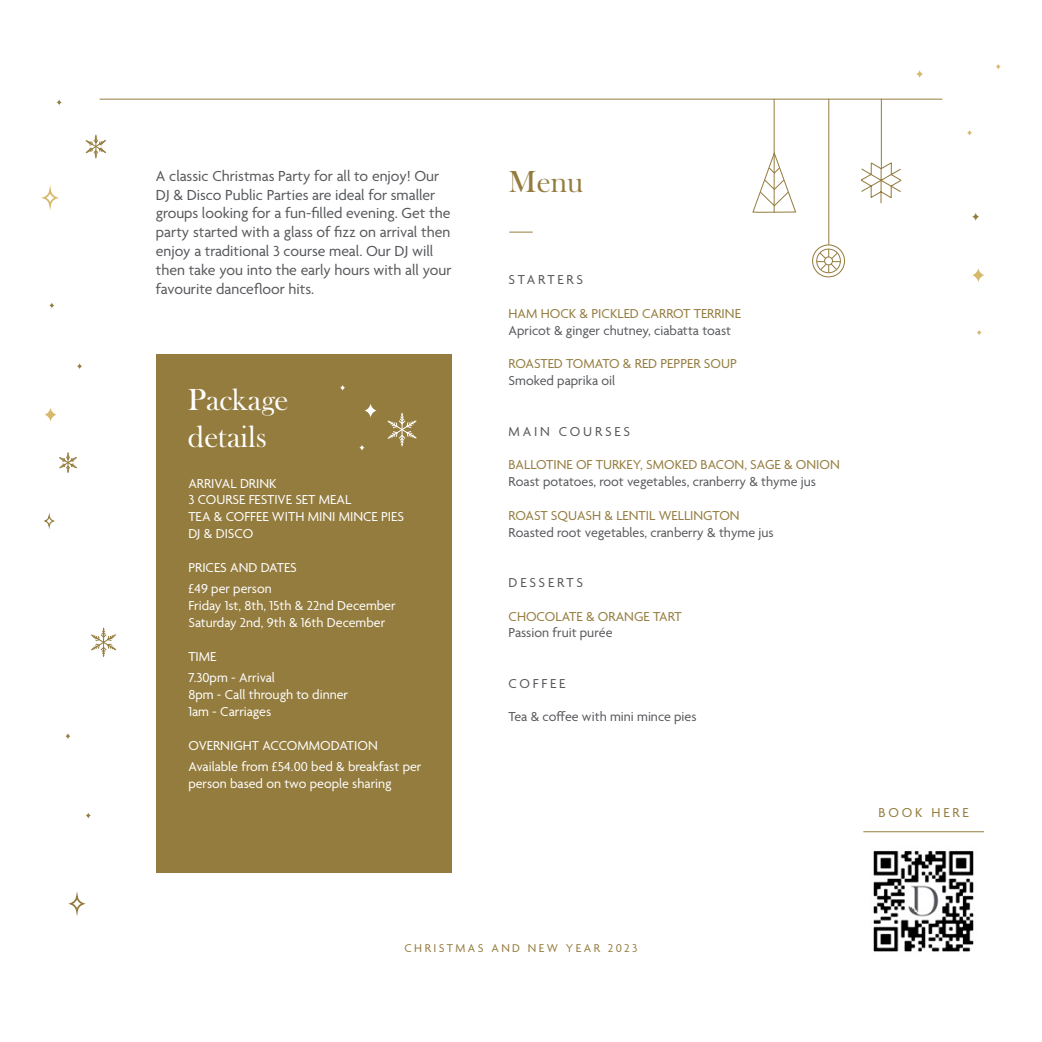
<style>
.page{position:relative;width:1042px;height:1042px;background:#fff}
.page>*{position:absolute;margin:0;border:0;box-sizing:border-box;transform-origin:0 0}
.t1{font:31.5px/36.8px "Baskerville Old Fac D";color:#fff}
.t2{font:31.5px "Baskerville Old Fac D";color:#947c3e}
.t3{font:15.75px/18.9px "Agenda";color:#55575a}
.t4{font:14px/16.8px "Agenda";color:#fff}
.t5{font:14px "Agenda";color:#55575a}
.t6{font:14px "Agenda";color:#947c3e}
.t7{font:14px "Agenda";letter-spacing:.2em;color:#55575a}
.t8{font:14px "Agenda";letter-spacing:.195em;color:#55575a}
.t9{font:14px "Agenda";letter-spacing:.2em;color:#947c3e}
.t10{font:12.25px "Agenda";letter-spacing:.2em;color:#947c3e}
</style>
<div class="page">
<div style="left:156px;top:354px;width:296px;height:518px;background:#947c3e"></div>
<svg style="left:387px;top:412px;width:30px;height:35px"></svg>
<svg style="left:340px;top:385px;width:5px;height:6px"></svg>
<svg style="left:359px;top:444px;width:6px;height:7px"></svg>
<svg style="left:365px;top:403px;width:11px;height:15px"></svg>
<img style="left:873px;top:850px;width:101px;height:102px">
<hr style="left:863px;top:831px;width:121px;height:1px;background:#947c3e">
<div style="left:43px;top:190px;width:14px;height:16px;border:2px solid #d6b96b;border-radius:50%"></div>
<svg style="left:972px;top:268px;width:12px;height:14px"></svg>
<svg style="left:972px;top:212px;width:7px;height:9px"></svg>
<svg style="left:916px;top:70px;width:7px;height:8px"></svg>
<svg style="left:967px;top:130px;width:5px;height:6px"></svg>
<svg style="left:49px;top:302px;width:5px;height:7px"></svg>
<svg style="left:57px;top:99px;width:5px;height:7px"></svg>
<svg style="left:976px;top:329px;width:6px;height:7px"></svg>
<svg style="left:77px;top:363px;width:5px;height:6px"></svg>
<svg style="left:91px;top:627px;width:26px;height:30px"></svg>
<svg style="left:45px;top:407px;width:12px;height:15px"></svg>
<div style="left:44px;top:515px;width:10px;height:11px;border:1px solid #947c3e;border-radius:50%"></div>
<svg style="left:59px;top:452px;width:18px;height:21px"></svg>
<svg style="left:85px;top:134px;width:22px;height:25px"></svg>
<svg style="left:996px;top:64px;width:5px;height:6px"></svg>
<hr style="left:881px;top:99px;width:1px;height:69px;background:#947c3e">
<svg style="left:861px;top:161px;width:41px;height:43px"></svg>
<hr style="left:828px;top:99px;width:1px;height:146px;background:#947c3e">
<div style="left:812px;top:244px;width:33px;height:33px;border:1px solid #947c3e;border-radius:50%"></div>
<svg style="left:816px;top:248px;width:25px;height:25px"></svg>
<svg style="left:752px;top:150px;width:44px;height:63px"></svg>
<hr style="left:774px;top:99px;width:1px;height:114px;background:#947c3e">
<div style="left:70px;top:895px;width:14px;height:17px;border:2px solid #947c3e;border-radius:50%"></div>
<svg style="left:86px;top:812px;width:5px;height:7px"></svg>
<svg style="left:65px;top:733px;width:6px;height:6px"></svg>
<hr style="left:100px;top:99px;width:842px;height:1px;background:#947c3e">
<svg style="left:509px;top:232px;width:24px;height:1px"></svg>
<p class="t3" style="left:156px;top:167px;width:297px">A classic Christmas Party for all to enjoy! Our DJ &amp; Disco Public Parties are ideal for smaller groups looking for a fun-filled evening. Get the party started with a glass of fizz on arrival then enjoy a traditional 3 course meal. Our DJ will then take you into the early hours with all your favourite dancefloor hits.</p>
<h1 class="t1" style="left:188px;top:382px;width:102px">Package details</h1>
<p class="t4" style="left:188px;top:476px;width:217px">ARRIVAL DRINK<br>3 COURSE FESTIVE SET MEAL<br>TEA &amp; COFFEE WITH MINI MINCE PIES<br>DJ &amp; DISCO</p>
<p class="t4" style="left:188px;top:557px;width:110px;line-height:21.7px">PRICES AND DATES £49 per person</p>
<p class="t4" style="left:188px;top:598px;width:209px">Friday 1st, 8th, 15th &amp; 22nd December<br>Saturday 2nd, 9th &amp; 16th December</p>
<p class="t4" style="left:188px;top:646px;width:88px;line-height:21.7px">TIME<br>7.30pm - Arrival</p>
<p class="t4" style="left:188px;top:687px;width:161px">8pm - Call through to dinner<br>1am - Carriages</p>
<p class="t4" style="left:188px;top:735px;width:235px;line-height:21.7px">OVERNIGHT ACCOMMODATION<br>Available from £54.00 bed &amp; breakfast per</p>
<p class="t4" style="left:188px;top:776px;width:205px">person based on two people sharing</p>
<h1 class="t2" style="left:508px;top:164px;width:76px">Menu</h1>
<p class="t7" style="left:508px;top:272px;width:76px">STARTERS</p>
<p class="t6" style="left:508px;top:306px;width:234px">HAM HOCK &amp; PICKLED CARROT TERRINE</p>
<p class="t5" style="left:508px;top:323px;width:224px">Apricot &amp; ginger chutney, ciabatta toast</p>
<p class="t6" style="left:508px;top:356px;width:230px">ROASTED TOMATO &amp; RED PEPPER SOUP</p>
<p class="t5" style="left:508px;top:373px;width:108px">Smoked paprika oil</p>
<p class="t7" style="left:508px;top:424px;width:123px">MAIN COURSES</p>
<p class="t6" style="left:508px;top:457px;width:333px">BALLOTINE OF TURKEY, SMOKED BACON, SAGE &amp; ONION</p>
<p class="t5" style="left:508px;top:474px;width:309px">Roast potatoes, root vegetables, cranberry &amp; thyme jus</p>
<p class="t6" style="left:508px;top:508px;width:233px">ROAST SQUASH &amp; LENTIL WELLINGTON</p>
<p class="t5" style="left:508px;top:524px;width:267px">Roasted root vegetables, cranberry &amp; thyme jus</p>
<p class="t8" style="left:508px;top:575px;width:76px">DESSERTS</p>
<p class="t6" style="left:508px;top:608px;width:174px">CHOCOLATE &amp; ORANGE TART</p>
<p class="t5" style="left:508px;top:625px;width:105px">Passion fruit purée</p>
<p class="t5" style="left:508px;top:676px;width:58px">COFFEE</p>
<p class="t5" style="left:508px;top:709px;width:189px">Tea &amp; coffee with mini mince pies</p>
<p class="t9" style="left:878px;top:805px;width:92px">BOOK HERE</p>
<p class="t10" style="left:404px;top:941px;width:234px">CHRISTMAS AND NEW YEAR 2023</p>
</div>
